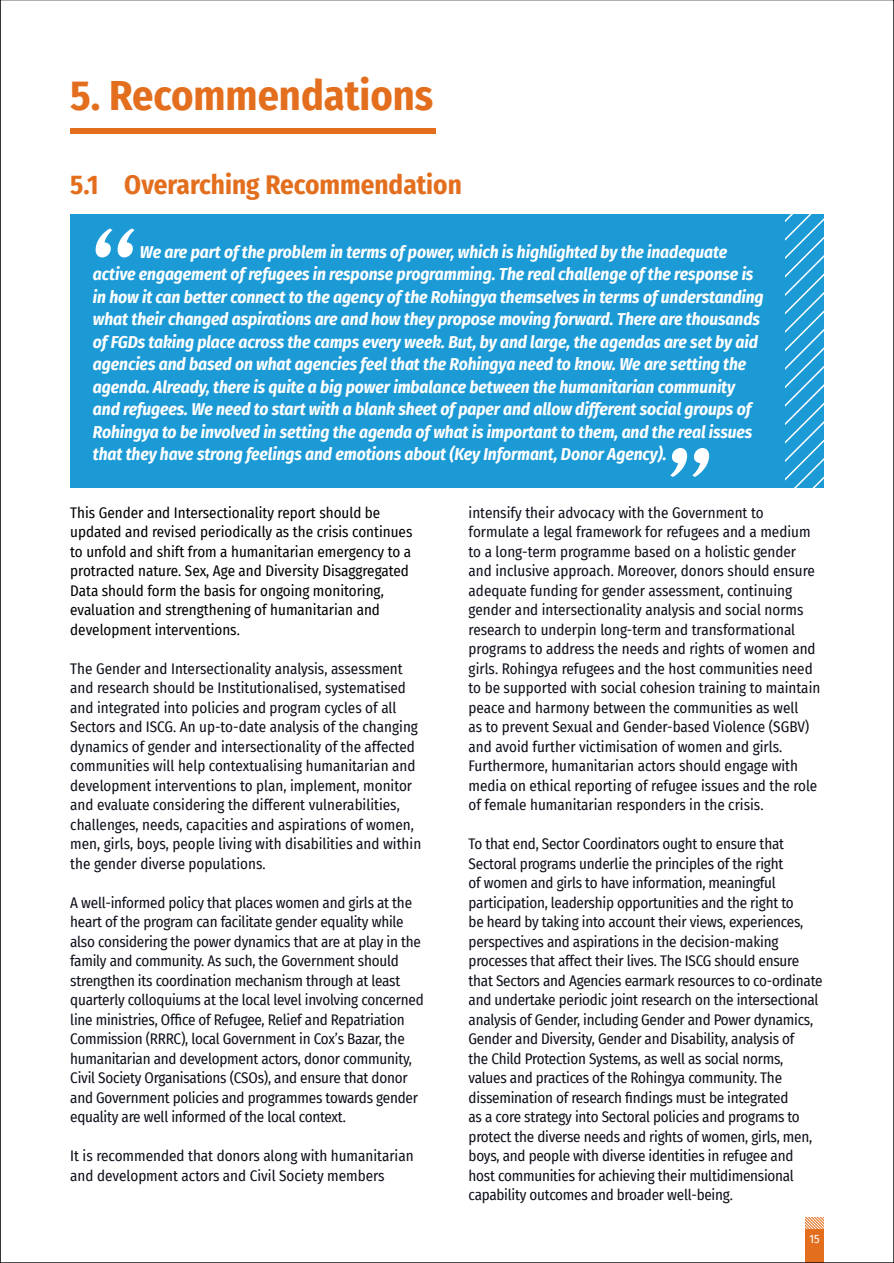
<style>
.page{position:relative;width:894px;height:1263px;background:#fff}
.page>*{position:absolute;margin:0;border:0;box-sizing:border-box;transform-origin:0 0}
.t1{font:italic 111px "Overpass";color:#fff}
.t2{font:700 42px "Fira Sans Condensed";color:#e36f1e}
.t3{font:700 27px "Fira Sans Condensed";color:#e36f1e}
.t4{font:italic 700 17.25px/22.5px "Fira Sans Condensed";letter-spacing:-.005em;color:#fff}
.t5{font:15px/19.5px "Fira Sans Condensed";letter-spacing:-.015em;color:#0e101a}
.t6{font:15px/19.5px "Fira Sans Condensed";color:#000}
.t7{font:12px "Fira Sans Condensed";color:#fff}
</style>
<div class="page">
<div style="left:805px;top:1217px;width:18px;height:46px;background:#e36f1e"></div>
<svg style="left:805px;top:1217px;width:18px;height:11px"></svg>
<div style="left:70px;top:214px;width:753px;height:274px;background:#1c9ad6"></div>
<svg style="left:785px;top:214px;width:38px;height:274px"></svg>
<div style="left:70px;top:128px;width:365px;height:5px;background:#e36f1e"></div>
<h2 class="t2" style="left:70px;top:60px;width:364px">5. Recommendations</h2>
<h3 class="t3" style="left:70px;top:162px;width:393px">5.1 Overarching Recommendation</h3>
<h1 class="t1" style="left:81px;top:201px;width:49px">“</h1>
<p class="t4" style="left:93px;top:239px;width:672px;text-indent:47px">We are part of the problem in terms of power, which is highlighted by the inadequate active engagement of refugees in response programming. The real challenge of the response is in how it can better connect to the agency of the Rohingya themselves in terms of understanding what their changed aspirations are and how they propose moving forward. There are thousands of FGDs taking place across the camps every week. But, by and large, the agendas are set by aid agencies and based on what agencies feel that the Rohingya need to know. We are setting the agenda. Already, there is quite a big power imbalance between the humanitarian community and refugees. We need to start with a blank sheet of paper and allow different social groups of Rohingya to be involved in setting the agenda of what is important to them, and the real issues that they have strong feelings and emotions about (Key Informant, Donor Agency).</p>
<h1 class="t1" style="left:723px;top:505px;width:49px;rotate:-180deg">“</h1>
<p class="t5" style="left:468px;top:502px;width:353px">intensify their advocacy with the Government to formulate a legal framework for refugees and a medium to a long-term programme based on a holistic gender and inclusive approach. Moreover, donors should ensure adequate funding for gender assessment, continuing gender and intersectionality analysis and social norms research to underpin long-term and transformational programs to address the needs and rights of women and girls. Rohingya refugees and the host communities need to be supported with social cohesion training to maintain peace and harmony between the communities as well<br>as to prevent Sexual and Gender-based Violence (SGBV) and avoid further victimisation of women and girls.<br>Furthermore, humanitarian actors should engage with media on ethical reporting of refugee issues and the role of female humanitarian responders in the crisis.</p>
<p class="t5" style="left:468px;top:833px;width:355px">To that end, Sector Coordinators ought to ensure that Sectoral programs underlie the principles of the right<br>of women and girls to have information, meaningful participation, leadership opportunities and the right to<br>be heard by taking into account their views, experiences, perspectives and aspirations in the decision-making processes that affect their lives. The ISCG should ensure that Sectors and Agencies earmark resources to co-ordinate and undertake periodic joint research on the intersectional analysis of Gender, including Gender and Power dynamics, Gender and Diversity, Gender and Disability, analysis of<br>the Child Protection Systems, as well as social norms, values and practices of the Rohingya community. The dissemination of research findings must be integrated<br>as a core strategy into Sectoral policies and programs to protect the diverse needs and rights of women, girls, men, boys, and people with diverse identities in refugee and host communities for achieving their multidimensional capability outcomes and broader well-being.</p>
<p class="t6" style="left:70px;top:502px;width:343px">This Gender and Intersectionality report should be updated and revised periodically as the crisis continues to unfold and shift from a humanitarian emergency to a protracted nature. Sex, Age and Diversity Disaggregated Data should form the basis for ongoing monitoring, evaluation and strengthening of humanitarian and development interventions.</p>
<p class="t5" style="left:70px;top:658px;width:352px">The Gender and Intersectionality analysis, assessment and research should be Institutionalised, systematised and integrated into policies and program cycles of all Sectors and ISCG. An up-to-date analysis of the changing dynamics of gender and intersectionality of the affected communities will help contextualising humanitarian and development interventions to plan, implement, monitor and evaluate considering the different vulnerabilities, challenges, needs, capacities and aspirations of women, men, girls, boys, people living with disabilities and within the gender diverse populations.</p>
<p class="t5" style="left:70px;top:892px;width:355px">A well-informed policy that places women and girls at the heart of the program can facilitate gender equality while also considering the power dynamics that are at play in the family and community. As such, the Government should strengthen its coordination mechanism through at least quarterly colloquiums at the local level involving concerned line ministries, Office of Refugee, Relief and Repatriation Commission (RRRC), local Government in Cox’s Bazar, the humanitarian and development actors, donor community, Civil Society Organisations (CSOs), and ensure that donor and Government policies and programmes towards gender equality are well informed of the local context.</p>
<p class="t5" style="left:70px;top:1145px;width:345px">It is recommended that donors along with humanitarian and development actors and Civil Society members</p>
<p class="t7" style="left:809px;top:1230px;width:12px">15</p>
</div>
